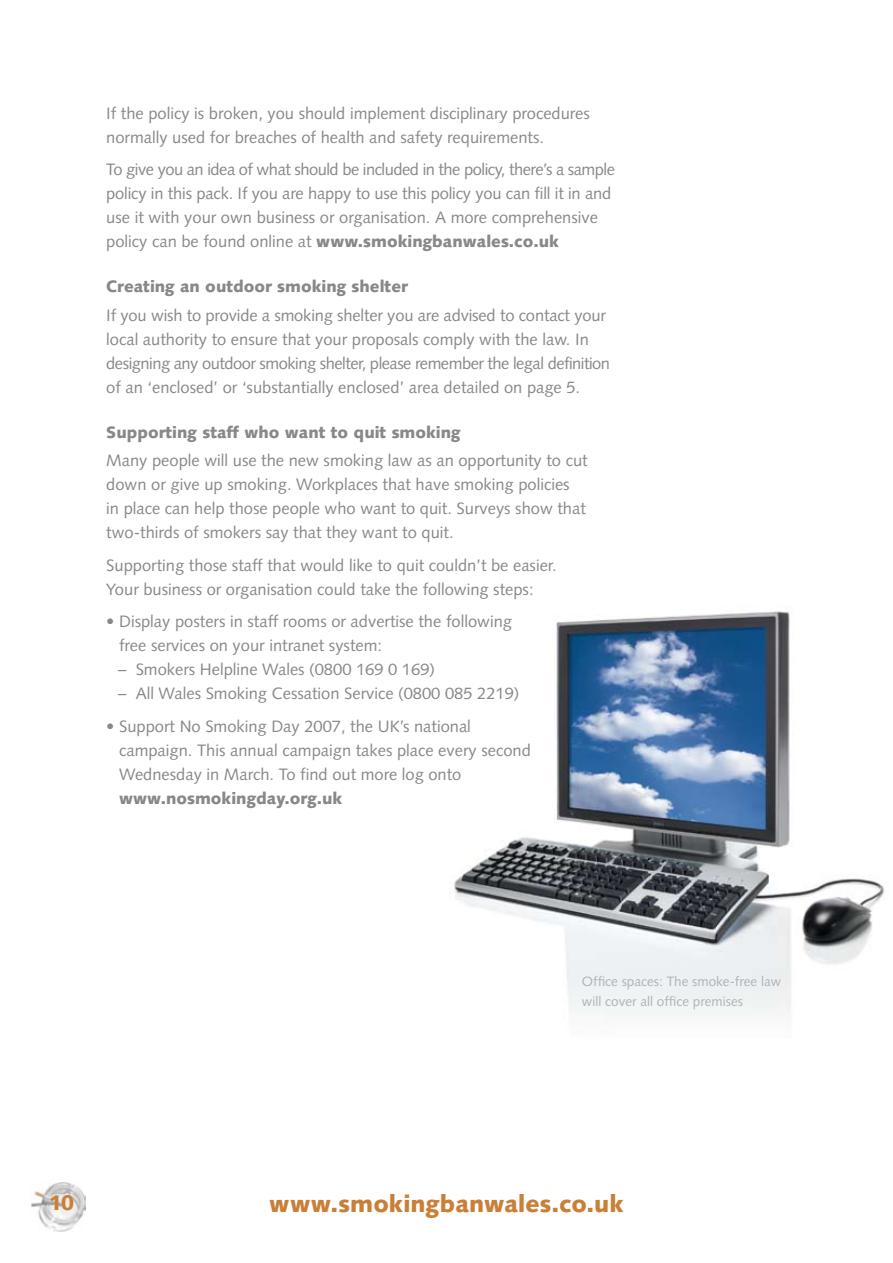
<style>
.page{position:relative;width:893px;height:1263px;background:#fff}
.page>*{position:absolute;margin:0;border:0;box-sizing:border-box;transform-origin:0 0}
.t1{font:900 24px "Syntax";letter-spacing:.005em;color:#ca7f36}
.t2{font:900 21px "Syntax";color:#ca7f36}
.t3{font:16.5px/24px "Syntax";color:#878889}
.t4{font:900 16.5px "Syntax";color:#878889}
.t5{font:13.5px/19.5px "Syntax";color:#b1b2b4}
.s1{font-weight:900}
</style>
<div class="page">
<img style="left:31px;top:1182px;width:54px;height:50px">
<img style="left:454px;top:611px;width:430px;height:403px">
<p class="t3" style="left:106px;top:101px;width:485px">If the policy is broken, you should implement disciplinary procedures normally used for breaches of health and safety requirements.</p>
<p class="t3" style="left:106px;top:157px;width:510px">To give you an idea of what should be included in the policy, there’s a sample policy in this pack. If you are happy to use this policy you can fill it in and use it with your own business or organisation. A more comprehensive policy can be found online at <span class="s1">www.smokingbanwales.co.uk</span></p>
<p class="t4" style="left:106px;top:277px;width:303px">Creating an outdoor smoking shelter</p>
<p class="t3" style="left:106px;top:303px;width:505px">If you wish to provide a smoking shelter you are advised to contact your local authority to ensure that your proposals comply with the law. In designing any outdoor smoking shelter, please remember the legal definition of an ‘enclosed’ or ‘substantially enclosed’ area detailed on page 5.</p>
<p class="t4" style="left:106px;top:422px;width:356px">Supporting staff who want to quit smoking</p>
<p class="t3" style="left:106px;top:449px;width:483px">Many people will use the new smoking law as an opportunity to cut down or give up smoking. Workplaces that have smoking policies<br>in place can help those people who want to quit. Surveys show that two-thirds of smokers say that they want to quit.</p>
<p class="t3" style="left:106px;top:553px;width:452px">Supporting those staff that would like to quit couldn’t be easier.<br>Your business or organisation could take the following steps:</p>
<p class="t3" style="left:119px;top:610px;width:394px;text-indent:-13px">• Display posters in staff rooms or advertise the following free services on your intranet system:</p>
<p class="t3" style="left:118px;top:658px;width:318px">– Smokers Helpline Wales (0800 169 0 169)</p>
<p class="t3" style="left:118px;top:682px;width:403px">– All Wales Smoking Cessation Service (0800 085 2219)</p>
<p class="t3" style="left:119px;top:714px;width:413px;text-indent:-13px">• Support No Smoking Day 2007, the UK’s national campaign. This annual campaign takes place every second<br>Wednesday in March. To find out more log onto</p>
<p class="t4" style="left:119px;top:788px;width:225px">www.nosmokingday.org.uk</p>
<p class="t5" style="left:582px;top:972px;width:201px">Office spaces: The smoke-free law will cover all office premises</p>
<p class="t2" style="left:49px;top:1191px;width:27px">10</p>
<h1 class="t1" style="left:269px;top:1189px;width:356px">www.smokingbanwales.co.uk</h1>
</div>
